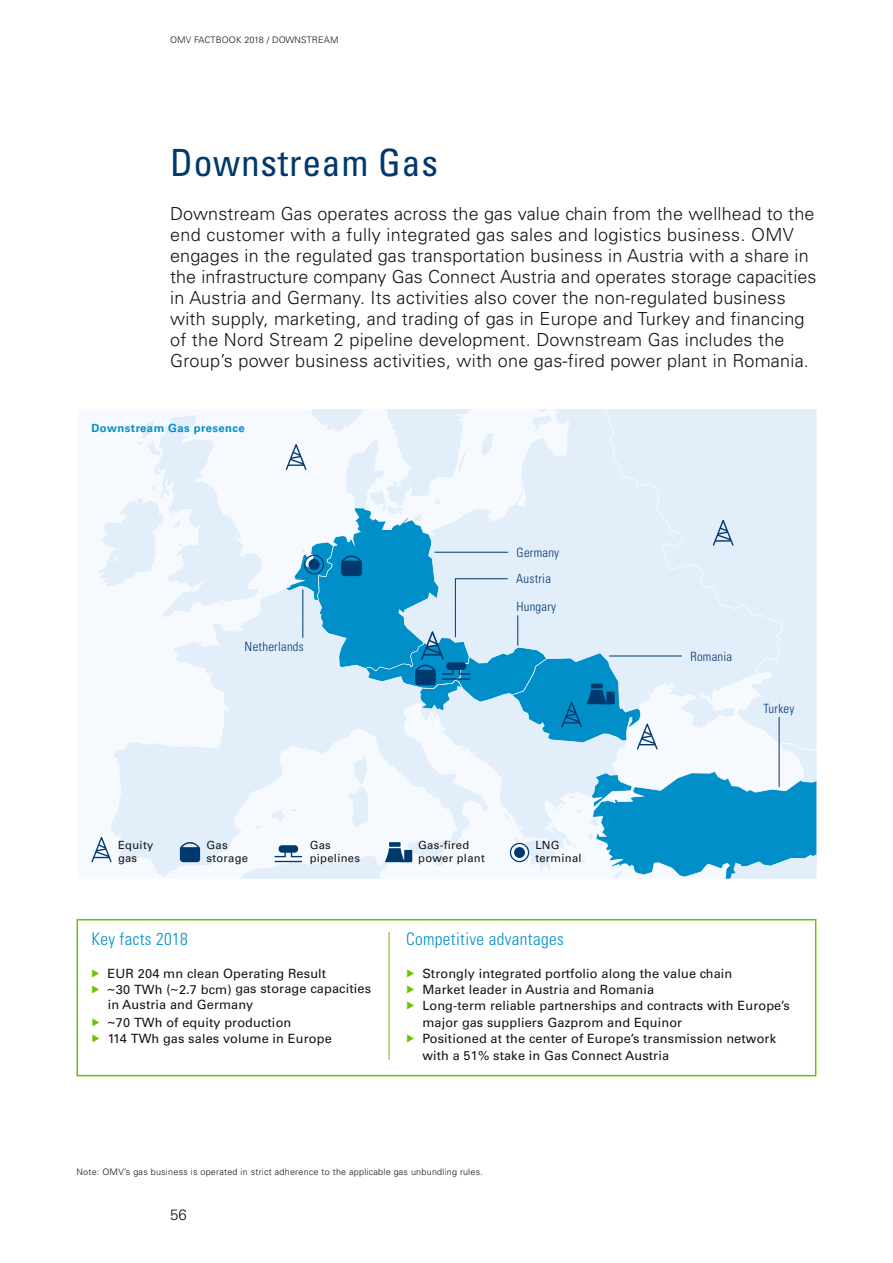
<style>
.page{position:relative;width:893px;height:1263px;background:#fff}
.page>*{position:absolute;margin:0;border:0;box-sizing:border-box;transform-origin:0 0}
.t1{font:condensed 37.5px "Univers LT Std";letter-spacing:.02em;color:#00396d}
.t2{font:300 18px/21px "Univers LT Std";letter-spacing:.015em;color:#141414}
.t3{font:300 condensed 17.25px "Univers LT Std";letter-spacing:.02em;color:#008fc8}
.t4{font:300 15px "Univers LT Std";color:#141414}
.t5{font:12.75px/16.5px "Univers LT Std";letter-spacing:.01em;color:#141414}
.t6{font:300 condensed 12.75px/26.5px "Univers LT Std";letter-spacing:.02em;color:#00396d}
.t7{font:11.25px/13.5px "Univers LT Std";letter-spacing:.025em;color:#141414}
.t8{font:700 11.25px "Univers LT Std";letter-spacing:.04em;color:#008fc8}
.t9{font:300 9px "Univers LT Std";letter-spacing:.025em;color:#141414}
</style>
<div class="page">
<svg style="left:91px;top:409px;width:725px;height:470px"></svg>
<hr style="left:779px;top:717px;width:1px;height:70px;background:#00396d">
<hr style="left:302px;top:589px;width:1px;height:49px;background:#00396d">
<div style="left:77px;top:919px;width:739px;height:157px;border:2px solid #6cc300"></div>
<hr style="left:389px;top:932px;width:1px;height:128px;background:#6cc300">
<p class="t9" style="left:170px;top:34px;width:170px">OMV FACTBOOK 2018 / DOWNSTREAM</p>
<h1 class="t1" style="left:170px;top:139px;width:270px">Downstream Gas</h1>
<p class="t2" style="left:170px;top:203px;width:648px">Downstream Gas operates across the gas value chain from the wellhead to the end customer with a fully integrated gas sales and logistics business. OMV engages in the regulated gas transportation business in Austria with a share in the infrastructure company Gas Connect Austria and operates storage capacities in Austria and Germany. Its activities also cover the non-regulated business with supply, marketing, and trading of gas in Europe and Turkey and financing of the Nord Stream 2 pipeline development. Downstream Gas includes the Group’s power business activities, with one gas-fired power plant in Romania.</p>
<p class="t8" style="left:91px;top:422px;width:155px">Downstream Gas presence</p>
<p class="t6" style="left:245px;top:634px;width:61px">Netherlands</p>
<p class="t6" style="left:516px;top:539px;width:45px">Germany<br>Austria</p>
<p class="t6" style="left:516px;top:593px;width:41px">Hungary</p>
<p class="t7" style="left:118px;top:838px;width:37px">Equity gas</p>
<p class="t7" style="left:535px;top:838px;width:48px">LNG terminal</p>
<p class="t7" style="left:206px;top:838px;width:43px">Gas storage</p>
<p class="t7" style="left:310px;top:838px;width:52px">Gas pipelines</p>
<p class="t7" style="left:418px;top:838px;width:68px">Gas-fired power plant</p>
<p class="t6" style="left:690px;top:643px;width:43px">Romania</p>
<p class="t6" style="left:764px;top:695px;width:32px">Turkey</p>
<p class="t3" style="left:91px;top:928px;width:98px">Key facts 2018</p>
<p class="t5" style="left:108px;top:965px;width:265px">EUR 204 mn clean Operating Result<br>~30 TWh (~2.7 bcm) gas storage capacities in Austria and Germany<br>~70 TWh of equity production<br>114 TWh gas sales volume in Europe</p>
<p class="t3" style="left:406px;top:928px;width:159px">Competitive advantages</p>
<p class="t5" style="left:422px;top:965px;width:369px">Strongly integrated portfolio along the value chain<br>Market leader in Austria and Romania<br>Long-term reliable partnerships and contracts with Europe’s major gas suppliers Gazprom and Equinor<br>Positioned at the center of Europe’s transmission network with a 51% stake in Gas Connect Austria</p>
<p class="t9" style="left:77px;top:1167px;width:408px">Note: OMV’s gas business is operated in strict adherence to the applicable gas unbundling rules.</p>
<p class="t4" style="left:170px;top:1206px;width:18px">56</p>
</div>
